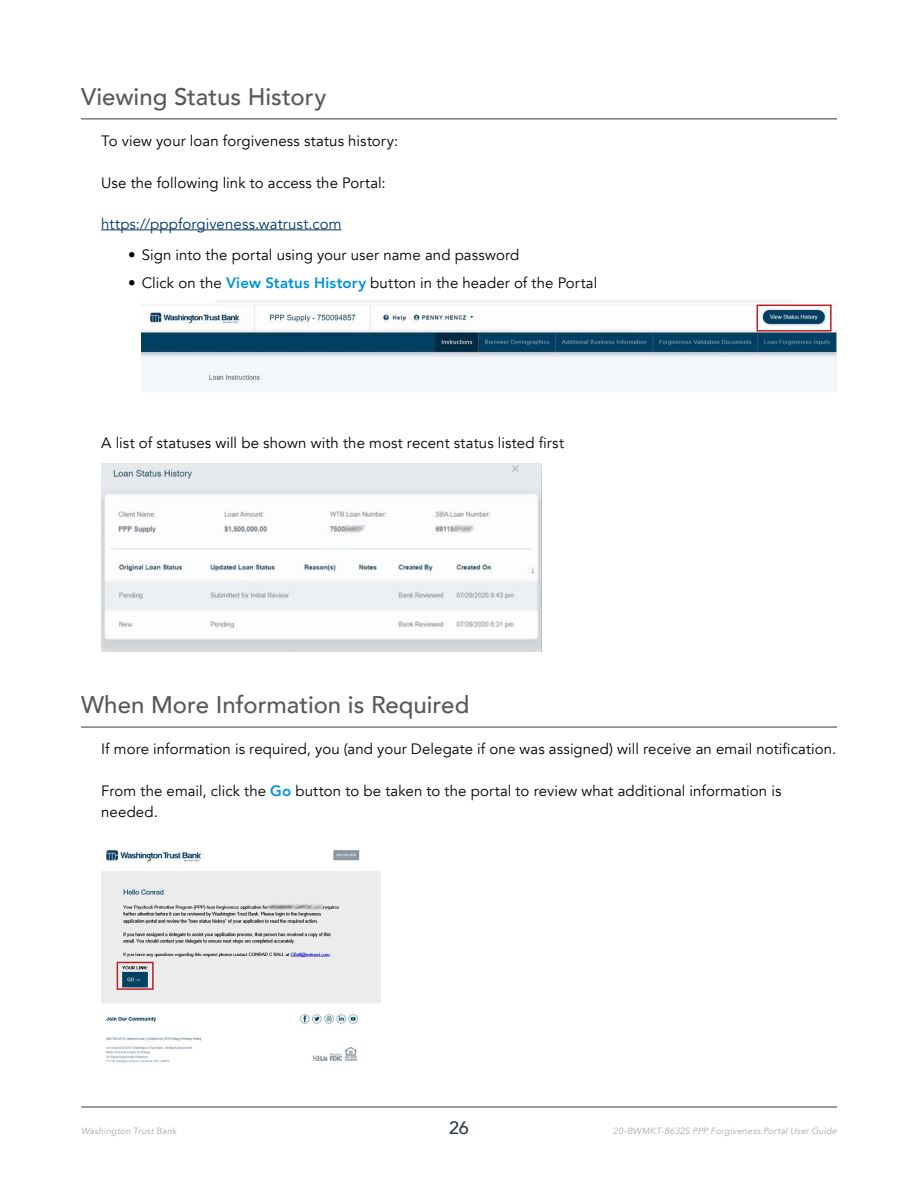
<style>
.page{position:relative;width:918px;height:1188px;background:#fff}
.page>*{position:absolute;margin:0;border:0;box-sizing:border-box;transform-origin:0 0}
.TOC_Level_1{font:500 24px "Avenir";color:#58595b}
.t1{font:500 18px "Avenir";color:#303c42}
.P1_Black{font:15px/21px "Avenir";letter-spacing:.005em;color:#000}
.Bullets__1{font:15px "Avenir";letter-spacing:.005em;color:#000}
.P1_Black-2{font:15px "Avenir";letter-spacing:.01em;color:#003660}
.t2{font:italic 9px "Avenir";letter-spacing:.025em;color:#a7a9ac}
.s1{font-weight:300}
.s2{font-weight:800;color:#0093d6}
</style>
<div class="page">
<hr style="left:81px;top:1107px;width:756px;height:1px;background:#303c42">
<hr style="left:81px;top:118px;width:756px;height:1px;background:#303c42">
<hr style="left:101px;top:230px;width:241px;height:1px;background:#003660">
<hr style="left:81px;top:727px;width:756px;height:1px;background:#303c42">
<img style="left:142px;top:300px;width:695px;height:91px">
<img style="left:101px;top:463px;width:440px;height:188px">
<img style="left:101px;top:849px;width:279px;height:214px">
<div style="left:757px;top:305px;width:75px;height:27px;border:2px solid #ba2025"></div>
<div style="left:117px;top:962px;width:37px;height:28px;border:2px solid #ba2025"></div>
<h2 class="TOC_Level_1" style="left:81px;top:76px;width:247px">Viewing Status History</h2>
<p class="P1_Black" style="left:101px;top:131px;width:298px">To view your loan forgiveness status history:</p>
<p class="P1_Black" style="left:101px;top:172px;width:286px">Use the following link to access the Portal:</p>
<p class="P1_Black-2" style="left:101px;top:215px;width:242px">https://pppforgiveness.watrust.com</p>
<p class="Bullets__1" style="left:128px;top:246px;width:393px"><span class="s1">•</span> Sign into the portal using your user name and password</p>
<p class="Bullets__1" style="left:128px;top:274px;width:471px"><span class="s1">•</span> Click on the <span class="s2">View Status History</span> button in the header of the Portal</p>
<p class="P1_Black" style="left:101px;top:433px;width:464px">A list of statuses will be shown with the most recent status listed first</p>
<h2 class="TOC_Level_1" style="left:81px;top:684px;width:390px">When More Information is Required</h2>
<p class="P1_Black" style="left:101px;top:739px;width:736px">If more information is required, you (and your Delegate if one was assigned) will receive an email notification.</p>
<p class="P1_Black" style="left:101px;top:780px;width:682px">From the email, click the <span class="s2">Go</span> button to be taken to the portal to review what additional information is needed.</p>
<p class="t2" style="left:81px;top:1126px;width:97px">Washington Trust Bank</p>
<p class="t1" style="left:449px;top:1112px;width:21px">26</p>
<p class="t2" style="left:613px;top:1126px;width:226px">20-BWMKT-86325 PPP Forgiveness Portal User Guide</p>
</div>
